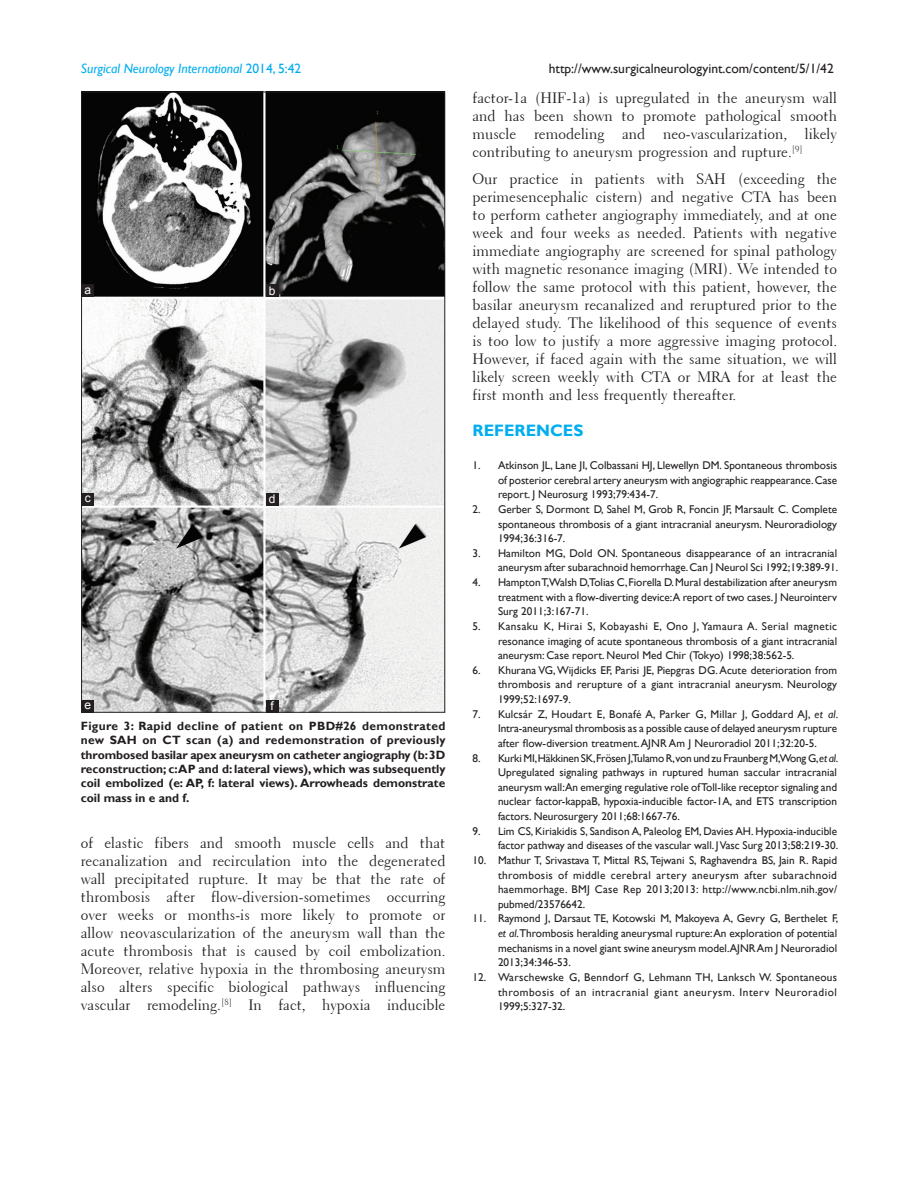
<style>
.page{position:relative;width:918px;height:1188px;background:#fff}
.page>*{position:absolute;margin:0;border:0;box-sizing:border-box;transform-origin:0 0}
.t1{font:700 16.5px "Gill Sans";color:#00aeef}
.TX{font:15px/18px "Transitional 521 BT Roman A";color:#231f20;text-align:justify}
.t2{font:13.5px "Gill Sans";color:#231f20}
.t3{font:italic 13.5px "Gill Sans";color:#00aeef}
.FGC{font:700 12px/14.4px "Gill Sans";color:#231f20;text-align:justify}
.LABEL{font:12px "Arial";color:#fff}
.REF{font:11.25px/14.7px "Gill Sans";color:#231f20;text-align:justify}
.s1{font-style:normal}
.s2{font-style:italic}
</style>
<div class="page">
<img style="left:83px;top:94px;width:360px;height:616px">
<div style="left:266px;top:493px;width:12px;height:13px;background:#231f20"></div>
<div style="left:81px;top:493px;width:13px;height:13px;background:#231f20"></div>
<div style="left:266px;top:284px;width:12px;height:13px;background:#231f20"></div>
<div style="left:266px;top:700px;width:12px;height:12px;background:#231f20"></div>
<div style="left:81px;top:284px;width:13px;height:13px;background:#231f20"></div>
<div style="left:81px;top:700px;width:13px;height:12px;background:#231f20"></div>
<p class="t3" style="left:81px;top:61px;width:222px">Surgical Neurology International <span class="s1">2014, 5:42</span></p>
<p class="t2" style="left:549px;top:61px;width:287px">http://www.surgicalneurologyint.com/content/5/1/42</p>
<p class="TX" style="left:472px;top:89px;width:366px">factor‑1a (HIF‑1a) is upregulated in the aneurysm wall and has been shown to promote pathological smooth muscle remodeling and neo‑vascularization, likely contributing to aneurysm progression and rupture.<sup>[9]</sup></p>
<p class="TX" style="left:472px;top:170px;width:366px">Our practice in patients with SAH (exceeding the perimesencephalic cistern) and negative CTA has been to perform catheter angiography immediately, and at one week and four weeks as needed. Patients with negative immediate angiography are screened for spinal pathology with magnetic resonance imaging (MRI). We intended to follow the same protocol with this patient, however, the basilar aneurysm recanalized and reruptured prior to the delayed study. The likelihood of this sequence of events is too low to justify a more aggressive imaging protocol.<br>However, if faced again with the same situation, we will likely screen weekly with CTA or MRA for at least the first month and less frequently thereafter.</p>
<h1 class="t1" style="left:472px;top:421px;width:112px">REFERENCES</h1>
<p class="REF" style="left:498px;top:458px;width:341px;text-indent:-26px">1. Atkinson JL, Lane JI, Colbassani HJ, Llewellyn DM. Spontaneous thrombosis of posterior cerebral artery aneurysm with angiographic reappearance. Case report. J Neurosurg 1993;79:434‑7.</p>
<p class="REF" style="left:498px;top:502px;width:341px;text-indent:-26px">2. Gerber S, Dormont D, Sahel M, Grob R, Foncin JF, Marsault C. Complete spontaneous thrombosis of a giant intracranial aneurysm. Neuroradiology 1994;36:316‑7.</p>
<p class="REF" style="left:472px;top:546px;width:367px;text-align:right">3. Hamilton MG, Dold ON. Spontaneous disappearance of an intracranial aneurysm after subarachnoid hemorrhage. Can J Neurol Sci 1992;19:389‑91.</p>
<p class="REF" style="left:498px;top:575px;width:341px;text-indent:-26px">4. HamptonT,Walsh D,Tolias C, Fiorella D. Mural destabilization after aneurysm treatment with a flow‑diverting device:A report of two cases. J Neurointerv Surg 2011;3:167‑71.</p>
<p class="REF" style="left:498px;top:619px;width:341px;text-indent:-26px">5. Kansaku K, Hirai S, Kobayashi E, Ono J, Yamaura A. Serial magnetic resonance imaging of acute spontaneous thrombosis of a giant intracranial aneurysm: Case report. Neurol Med Chir (Tokyo) 1998;38:562‑5.</p>
<p class="REF" style="left:498px;top:663px;width:341px;text-indent:-26px">6. Khurana VG, Wijdicks EF, Parisi JE, Piepgras DG. Acute deterioration from thrombosis and rerupture of a giant intracranial aneurysm. Neurology 1999;52:1697‑9.</p>
<p class="REF" style="left:498px;top:707px;width:342px;text-indent:-26px">7. Kulcsár Z, Houdart E, Bonafé A, Parker G, Millar J, Goddard AJ, <span class="s2">et al</span>.<br>Intra‑aneurysmal thrombosis as a possible cause of delayed aneurysm rupture after flow‑diversion treatment. AJNR Am J Neuroradiol 2011;32:20‑5.</p>
<p class="REF" style="left:498px;top:751px;width:342px;text-indent:-26px">8. Kurki MI,Häkkinen SK,Frösen J,Tulamo R,von und zu Fraunberg M,Wong G,<span class="s2">et al</span>.<br>Upregulated signaling pathways in ruptured human saccular intracranial aneurysm wall:An emerging regulative role of Toll‑like receptor signaling and nuclear factor‑kappaB, hypoxia‑inducible factor‑1A, and ETS transcription factors. Neurosurgery 2011;68:1667‑76.</p>
<p class="REF" style="left:472px;top:824px;width:367px;text-align:right">9. Lim CS, Kiriakidis S, Sandison A, Paleolog EM, Davies AH. Hypoxia‑inducible factor pathway and diseases of the vascular wall. JVasc Surg 2013;58:219‑30.</p>
<p class="REF" style="left:498px;top:853px;width:341px;text-indent:-26px">10. Mathur T, Srivastava T, Mittal RS, Tejwani S, Raghavendra BS, Jain R. Rapid thrombosis of middle cerebral artery aneurysm after subarachnoid haemmorhage. BMJ Case Rep 2013;2013: http://www.ncbi.nlm.nih.gov/ pubmed/23576642.</p>
<p class="REF" style="left:498px;top:912px;width:342px;text-indent:-26px">11. Raymond J, Darsaut TE, Kotowski M, Makoyeva A, Gevry G, Berthelet F, <span class="s2">et al</span>.Thrombosis heralding aneurysmal rupture: An exploration of potential mechanisms in a novel giant swine aneurysm model.AJNR Am J Neuroradiol 2013;34:346‑53.</p>
<p class="REF" style="left:498px;top:970px;width:341px;text-indent:-26px">12. Warschewske G, Benndorf G, Lehmann TH, Lanksch W. Spontaneous thrombosis of an intracranial giant aneurysm. Interv Neuroradiol 1999;5:327‑32.</p>
<p class="LABEL" style="left:269px;top:283px;width:8px">b</p>
<p class="LABEL" style="left:84px;top:282px;width:8px">a</p>
<p class="LABEL" style="left:85px;top:490px;width:7px">c</p>
<p class="LABEL" style="left:269px;top:491px;width:8px">d</p>
<p class="LABEL" style="left:270px;top:698px;width:5px">f</p>
<p class="LABEL" style="left:84px;top:697px;width:8px">e</p>
<p class="FGC" style="left:81px;top:719px;width:366px">Figure 3: Rapid decline of patient on PBD#26 demonstrated new SAH on CT scan (a) and redemonstration of previously thrombosed basilar apex aneurysm on catheter angiography (b: 3D reconstruction; c:AP and d: lateral views), which was subsequently coil embolized (e: AP, f: lateral views). Arrowheads demonstrate coil mass in e and f.</p>
<p class="TX" style="left:81px;top:834px;width:366px">of elastic fibers and smooth muscle cells and that recanalization and recirculation into the degenerated wall precipitated rupture. It may be that the rate of thrombosis after flow‑diversion-sometimes occurring over weeks or months-is more likely to promote or allow neovascularization of the aneurysm wall than the acute thrombosis that is caused by coil embolization.<br>Moreover, relative hypoxia in the thrombosing aneurysm also alters specific biological pathways influencing vascular remodeling.<sup>[8]</sup> In fact, hypoxia inducible</p>
</div>
